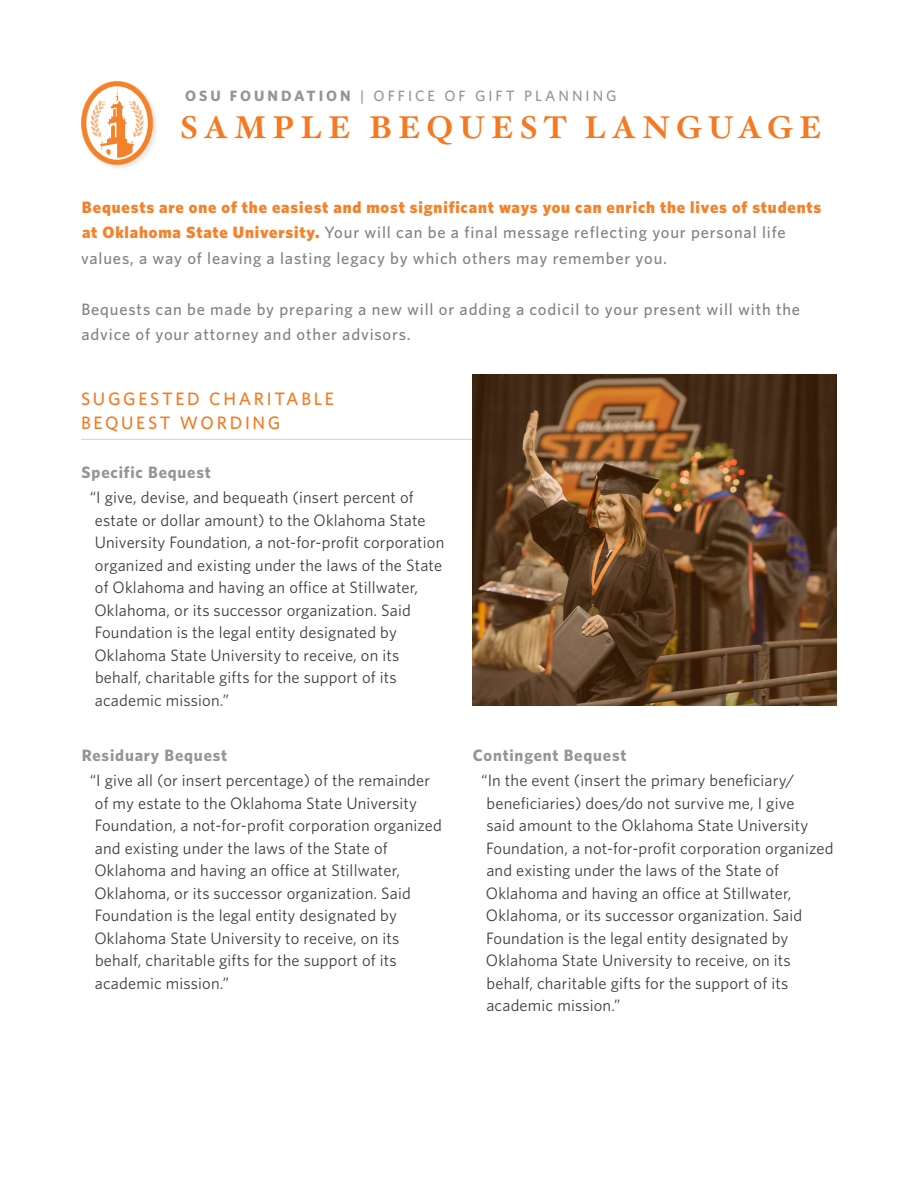
<style>
.page{position:relative;width:918px;height:1188px;background:#fff}
.page>*{position:absolute;margin:0;border:0;box-sizing:border-box;transform-origin:0 0}
.t1{font:700 31.5px "Hoefler Txt";letter-spacing:.2em;color:#f47921}
.t2{font:500 18px "Whitney";letter-spacing:.15em;color:#f47921}
.t3{font:16.5px/22.5px "Whitney";letter-spacing:.01em;color:#3e3e3f}
.t4{font:500 16.5px/25.5px "Whitney";letter-spacing:.05em;color:#808285}
.t5{font:700 16.5px "Whitney";letter-spacing:.05em;color:#939598}
.t6{font:500 15px "Whitney";letter-spacing:.2em;color:#939598}
.s1{font-weight:700}
.s2{font-weight:900;color:#f4822b}
</style>
<div class="page">
<div style="left:81px;top:81px;width:78px;height:90px;background:#231f20;opacity:.1"></div>
<svg style="left:81px;top:81px;width:72px;height:84px"></svg>
<hr style="left:81px;top:439px;width:756px;height:1px;background:#d1d2d4">
<img style="left:472px;top:375px;width:365px;height:331px">
<p class="t6" style="left:185px;top:86px;width:433px"><span class="s1">OSU FOUNDATION</span> | OFFICE OF GIFT PLANNING</p>
<p class="t1" style="left:180px;top:103px;width:643px">SAMPLE BEQUEST LANGUAGE</p>
<p class="t4" style="left:81px;top:194px;width:742px"><span class="s2">Bequests are one of the easiest and most significant ways you can enrich the lives of students at Oklahoma State University.</span> Your will can be a final message reflecting your personal life values, a way of leaving a lasting legacy by which others may remember you.</p>
<p class="t4" style="left:81px;top:296px;width:720px">Bequests can be made by preparing a new will or adding a codicil to your present will with the advice of your attorney and other advisors.</p>
<p class="t2" style="left:81px;top:387px;width:255px">SUGGESTED CHARITABLE</p>
<p class="t2" style="left:81px;top:411px;width:201px">BEQUEST WORDING</p>
<p class="t5" style="left:82px;top:461px;width:131px">Specific Bequest</p>
<p class="t3" style="left:90px;top:486px;width:356px">“I give, devise, and bequeath (insert percent of estate or dollar amount) to the Oklahoma State University Foundation, a not-for-profit corporation organized and existing under the laws of the State of Oklahoma and having an office at Stillwater, Oklahoma, or its successor organization. Said Foundation is the legal entity designated by Oklahoma State University to receive, on its behalf, charitable gifts for the support of its academic mission.”</p>
<p class="t5" style="left:82px;top:744px;width:147px">Residuary Bequest</p>
<p class="t3" style="left:90px;top:769px;width:354px">“I give all (or insert percentage) of the remainder of my estate to the Oklahoma State University Foundation, a not-for-profit corporation organized and existing under the laws of the State of Oklahoma and having an office at Stillwater, Oklahoma, or its successor organization. Said Foundation is the legal entity designated by Oklahoma State University to receive, on its behalf, charitable gifts for the support of its academic mission.”</p>
<p class="t5" style="left:473px;top:744px;width:155px">Contingent Bequest</p>
<p class="t3" style="left:481px;top:769px;width:354px">“In the event (insert the primary beneficiary/ beneficiaries) does/do not survive me, I give<br>said amount to the Oklahoma State University Foundation, a not-for-profit corporation organized and existing under the laws of the State of Oklahoma and having an office at Stillwater, Oklahoma, or its successor organization. Said Foundation is the legal entity designated by Oklahoma State University to receive, on its behalf, charitable gifts for the support of its academic mission.”</p>
</div>
